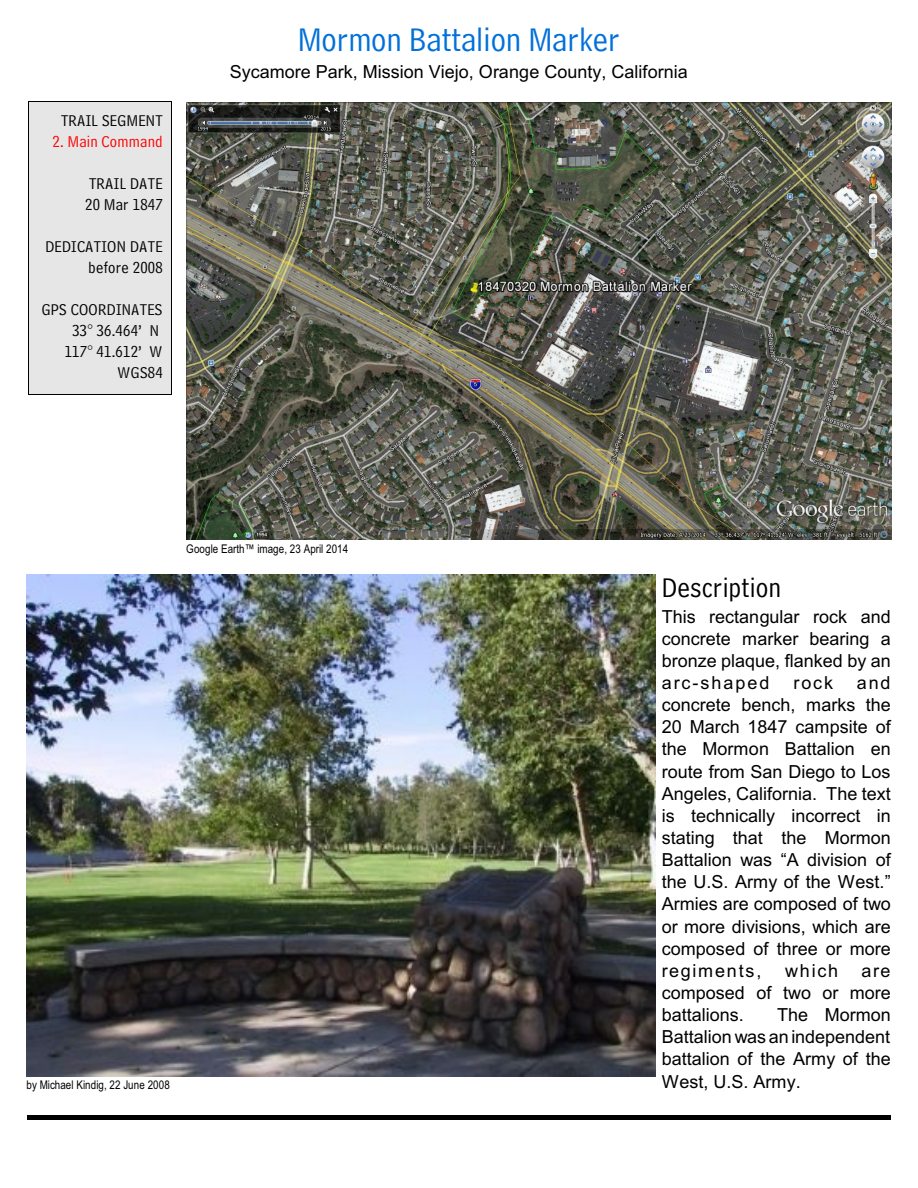
<style>
.page{position:relative;width:918px;height:1188px;background:#fff}
.page>*{position:absolute;margin:0;border:0;box-sizing:border-box;transform-origin:0 0}
.t1{font:34.5px "Bell Centennial BT Address";color:#0070db}
.t2{font:28.5px "Bell Centennial BT Address";letter-spacing:.005em;color:#000}
.t3{font:18px/22.2px "Arial";color:#000;text-align:justify}
.t4{font:16.5px/21px "Bell Centennial BT Address";letter-spacing:.015em;color:#000;text-align:right}
.t5{font:16.5px "Bell Centennial BT Address";letter-spacing:.015em;color:#f00}
.t6{font:12px "Arial Narrow";letter-spacing:.005em;color:#000}
</style>
<div class="page">
<img style="left:186px;top:102px;width:706px;height:438px">
<div style="left:29px;top:102px;width:143px;height:292px;background:#e6e6e6"></div>
<img style="left:26px;top:574px;width:629px;height:503px">
<hr style="left:27px;top:1115px;width:864px;height:4px;background:#000">
<p class="t4" style="left:61px;top:111px;width:103px">TRAIL SEGMENT</p>
<p class="t5" style="left:53px;top:135px;width:112px">2. Main Command</p>
<p class="t4" style="left:85px;top:174px;width:79px;text-align:left">TRAIL DATE<br>20 Mar 1847</p>
<p class="t4" style="left:45px;top:237px;width:119px">DEDICATION DATE before 2008</p>
<p class="t4" style="left:42px;top:300px;width:122px">GPS COORDINATES<br>33° 36.464’ N<br>117° 41.612’ W<br>WGS84</p>
<h1 class="t1" style="left:298px;top:25px;width:323px">Mormon Battalion Marker</h1>
<p class="t3" style="left:230px;top:63px;width:459px">Sycamore Park, Mission Viejo, Orange County, California</p>
<p class="t6" style="left:186px;top:544px;width:163px">Google Earth™ image, 23 April 2014</p>
<p class="t6" style="left:26px;top:1081px;width:145px">by Michael Kindig, 22 June 2008</p>
<h2 class="t2" style="left:662px;top:575px;width:121px">Description</h2>
<p class="t3" style="left:662px;top:607px;width:231px">This rectangular rock and concrete marker bearing a bronze plaque, flanked by an arc-shaped</p>
<p class="t3" style="left:662px;top:673px;width:231px;text-indent:195px">and concrete bench, marks the 20 March 1847 campsite of the Mormon Battalion en route from San Diego to Los Angeles, California. The text is technically incorrect in stating that the Mormon Battalion was “A division of the U.S. Army of the West.” Armies are composed of two or more divisions, which are composed of three or more regiments,</p>
<p class="t3" style="left:794px;top:673px;width:41px">rock</p>
<p class="t3" style="left:785px;top:961px;width:54px">which</p>
<p class="t3" style="left:662px;top:961px;width:231px;text-indent:200px">are composed of two or more battalions.</p>
<p class="t3" style="left:662px;top:1005px;width:231px;text-indent:115px">The Mormon Battalion was an independent battalion of the Army of the West, U.S. Army.</p>
</div>
